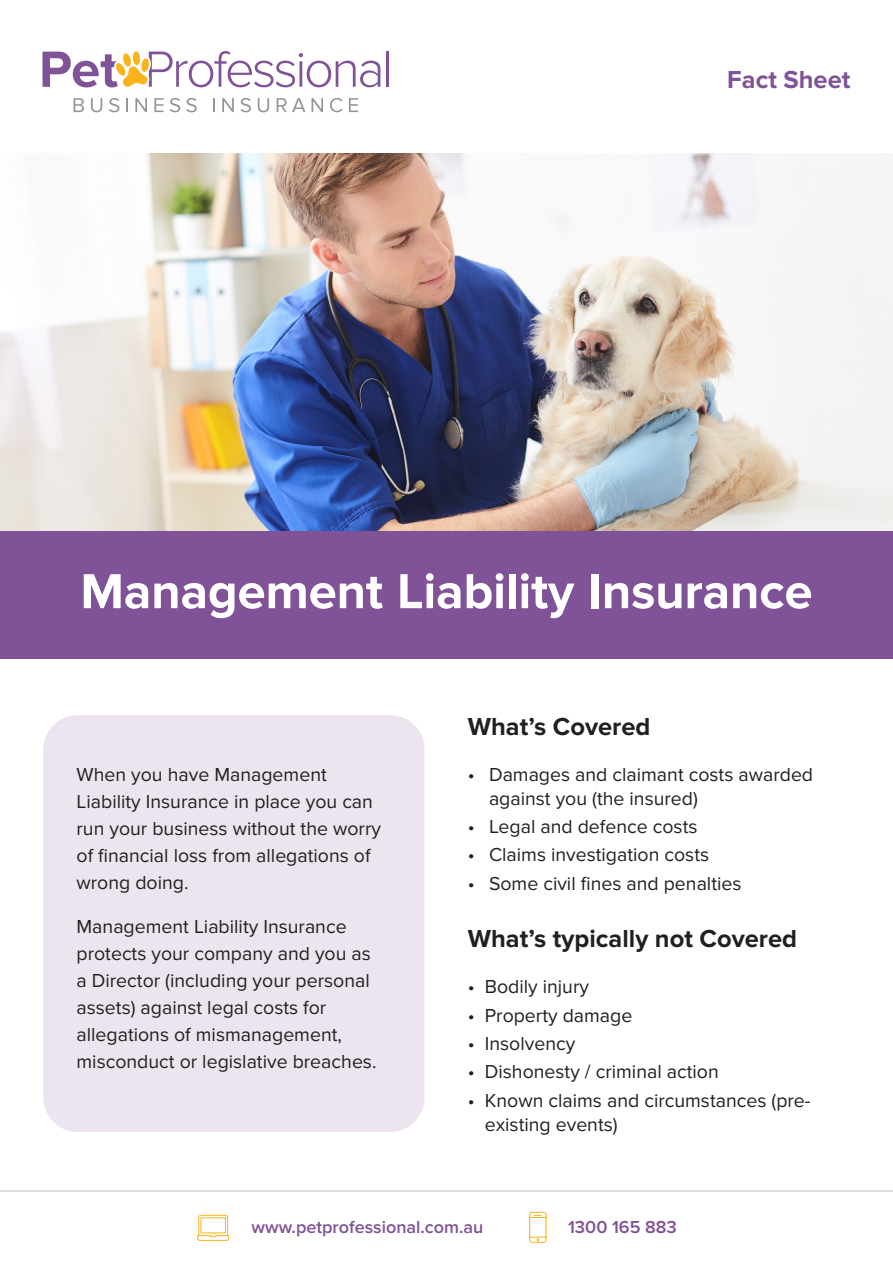
<style>
.page{position:relative;width:893px;height:1263px;background:#fff}
.page>*{position:absolute;margin:0;border:0;box-sizing:border-box;transform-origin:0 0}
.t1{font:700 51px "Proxima Nova";letter-spacing:-.005em;color:#fff}
.Heading_2{font:700 25.5px "Proxima Nova";color:#231f20}
.t2{font:700 25.5px "Proxima Nova";color:#805297}
.Body_Copy{font:19.5px/27px "Proxima Nova";color:#231f20}
.Boby_bullets{font:19.5px/24px "Proxima Nova";color:#231f20}
.t3{font:600 18px "Proxima Nova";color:#805297}
</style>
<div class="page">
<img style="left:0;top:153px;width:893px;height:378px">
<div style="left:43px;top:715px;width:381px;height:417px;background:#ece5ef;border-radius:34px"></div>
<div style="left:0;top:531px;width:893px;height:128px;background:#805297"></div>
<hr style="left:0;top:1191px;width:893px;height:1px;background:#dcdddf">
<hr style="left:386px;top:52px;width:3px;height:35px;background:#805297">
<svg style="left:43px;top:51px;width:337px;height:36px"></svg>
<svg style="left:74px;top:98px;width:10px;height:14px"></svg>
<svg style="left:91px;top:98px;width:11px;height:14px"></svg>
<svg style="left:109px;top:98px;width:10px;height:14px"></svg>
<svg style="left:126px;top:98px;width:2px;height:14px"></svg>
<svg style="left:135px;top:98px;width:12px;height:14px"></svg>
<svg style="left:154px;top:98px;width:10px;height:14px"></svg>
<svg style="left:170px;top:98px;width:10px;height:14px"></svg>
<svg style="left:186px;top:98px;width:11px;height:14px"></svg>
<svg style="left:213px;top:98px;width:2px;height:14px"></svg>
<svg style="left:222px;top:98px;width:12px;height:14px"></svg>
<svg style="left:240px;top:98px;width:11px;height:14px"></svg>
<svg style="left:258px;top:98px;width:11px;height:14px"></svg>
<svg style="left:277px;top:98px;width:28px;height:14px"></svg>
<svg style="left:311px;top:98px;width:12px;height:14px"></svg>
<svg style="left:330px;top:98px;width:12px;height:14px"></svg>
<svg style="left:349px;top:98px;width:9px;height:14px"></svg>
<svg style="left:529px;top:1211px;width:18px;height:32px"></svg>
<svg style="left:197px;top:1214px;width:32px;height:27px"></svg>
<p class="t2" style="left:727px;top:65px;width:125px">Fact Sheet</p>
<p class="t1" style="left:80px;top:562px;width:734px">Management Liability Insurance</p>
<p class="Body_Copy" style="left:77px;top:761px;width:306px">When you have Management<br>Liability Insurance in place you can run your business without the worry of financial loss from allegations of wrong doing.</p>
<p class="Body_Copy" style="left:77px;top:913px;width:301px">Management Liability Insurance protects your company and you as a Director (including your personal assets) against legal costs for allegations of mismanagement, misconduct or legislative breaches.</p>
<p class="Heading_2" style="left:468px;top:711px;width:184px">What’s Covered</p>
<p class="Boby_bullets" style="left:489px;top:763px;width:326px;text-indent:-21px">• Damages and claimant costs awarded against you (the insured)</p>
<p class="Boby_bullets" style="left:468px;top:815px;width:231px">• Legal and defence costs</p>
<p class="Boby_bullets" style="left:468px;top:843px;width:243px">• Claims investigation costs</p>
<p class="Boby_bullets" style="left:468px;top:871px;width:275px">• Some civil fines and penalties</p>
<p class="Heading_2" style="left:468px;top:924px;width:331px">What’s typically not Covered</p>
<p class="Boby_bullets" style="left:468px;top:975px;width:123px">• Bodily injury</p>
<p class="Boby_bullets" style="left:468px;top:1003px;width:166px">• Property damage</p>
<p class="Boby_bullets" style="left:468px;top:1032px;width:109px">• Insolvency</p>
<p class="Boby_bullets" style="left:468px;top:1060px;width:252px">• Dishonesty / criminal action</p>
<p class="Boby_bullets" style="left:485px;top:1088px;width:327px;text-indent:-17px">• Known claims and circumstances (pre&shy;existing events)</p>
<p class="t3" style="left:252px;top:1216px;width:233px">www.petprofessional.com.au</p>
<p class="t3" style="left:568px;top:1216px;width:110px">1300 165 883</p>
</div>
